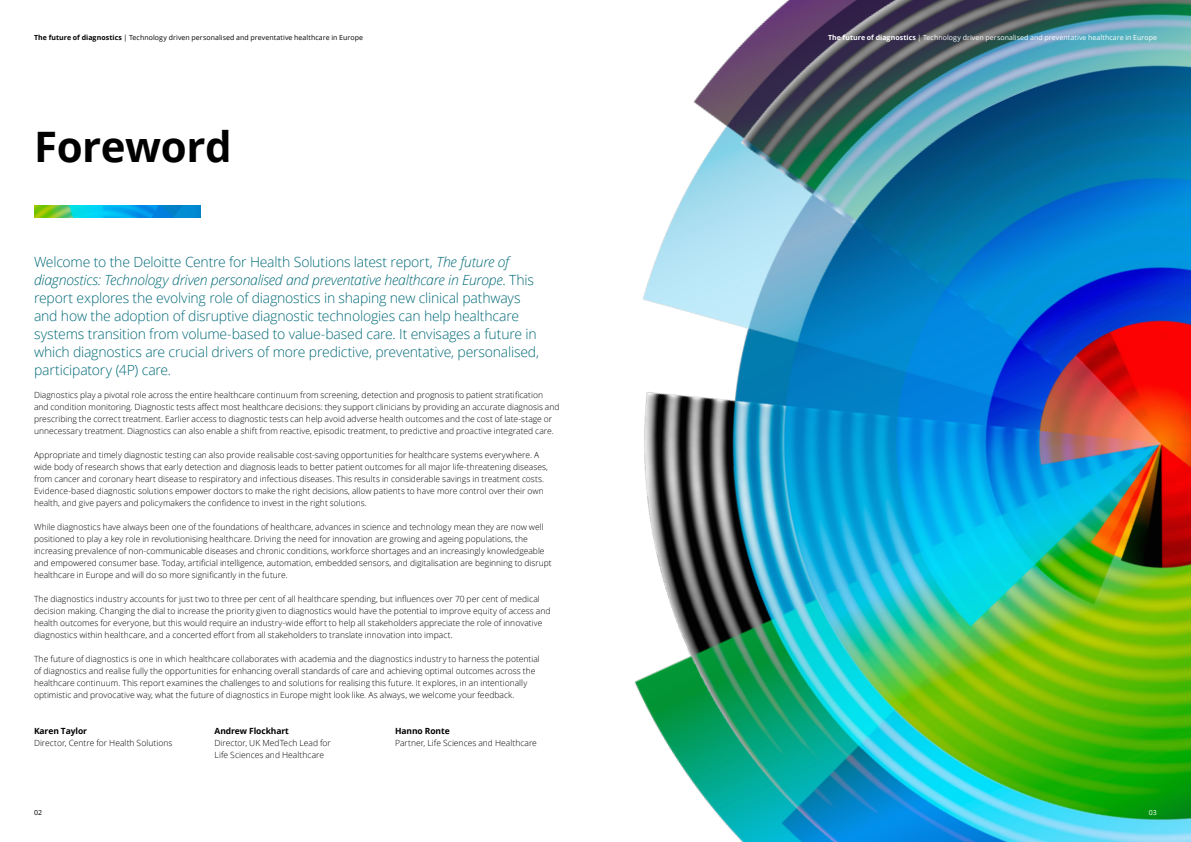
<style>
.page{position:relative;width:1191px;height:842px;background:#fff}
.page>*{position:absolute;margin:0;border:0;box-sizing:border-box;transform-origin:0 0}
.t1{font:700 42px "Open Sans";letter-spacing:-.01em;color:#000}
.t2{font:300 14px/18px "Open Sans";letter-spacing:-.015em;color:#006a78}
.t3{font:300 8.5px/12px "Open Sans";letter-spacing:.005em;color:#000}
.t4{font:700 8.5px "Open Sans";letter-spacing:-.01em;color:#000}
.t5{font:7px "Open Sans";letter-spacing:.01em;color:#000}
.t6{font:7px "Open Sans";letter-spacing:.01em;color:#fff}
.s1{font-weight:700}
.s2{font-style:italic}
</style>
<div class="page">
<img style="left:634px;top:0;width:557px;height:842px">
<img style="left:34px;top:206px;width:166px;height:12px">
<p class="t5" style="left:34px;top:32px;width:330px"><span class="s1">The future of diagnostics</span> | Technology driven personalised and preventative healthcare in Europe</p>
<p class="t6" style="left:828px;top:32px;width:330px"><span class="s1">The future of diagnostics</span> | Technology driven personalised and preventative healthcare in Europe</p>
<h1 class="t1" style="left:34px;top:117px;width:199px">Foreword</h1>
<p class="t2" style="left:34px;top:253px;width:506px">Welcome to the Deloitte Centre for Health Solutions latest report, <span class="s2">The future of diagnostics: Technology driven personalised and preventative healthcare in Europe</span>. This report explores the evolving role of diagnostics in shaping new clinical pathways and how the adoption of disruptive diagnostic technologies can help healthcare systems transition from volume-based to value-based care. It envisages a future in which diagnostics are crucial drivers of more predictive, preventative, personalised, participatory (4P) care.</p>
<p class="t3" style="left:34px;top:388px;width:527px">Diagnostics play a pivotal role across the entire healthcare continuum from screening, detection and prognosis to patient stratification and condition monitoring. Diagnostic tests affect most healthcare decisions: they support clinicians by providing an accurate diagnosis and prescribing the correct treatment. Earlier access to diagnostic tests can help avoid adverse health outcomes and the cost of late-stage or unnecessary treatment. Diagnostics can also enable a shift from reactive, episodic treatment, to predictive and proactive integrated care.</p>
<p class="t3" style="left:34px;top:448px;width:515px">Appropriate and timely diagnostic testing can also provide realisable cost-saving opportunities for healthcare systems everywhere. A wide body of research shows that early detection and diagnosis leads to better patient outcomes for all major life-threatening diseases, from cancer and coronary heart disease to respiratory and infectious diseases. This results in considerable savings in treatment costs.<br>Evidence-based diagnostic solutions empower doctors to make the right decisions, allow patients to have more control over their own health, and give payers and policymakers the confidence to invest in the right solutions.</p>
<p class="t3" style="left:34px;top:520px;width:519px">While diagnostics have always been one of the foundations of healthcare, advances in science and technology mean they are now well positioned to play a key role in revolutionising healthcare. Driving the need for innovation are growing and ageing populations, the increasing prevalence of non-communicable diseases and chronic conditions, workforce shortages and an increasingly knowledgeable and empowered consumer base. Today, artificial intelligence, automation, embedded sensors, and digitalisation are beginning to disrupt healthcare in Europe and will do so more significantly in the future.</p>
<p class="t3" style="left:34px;top:592px;width:518px">The diagnostics industry accounts for just two to three per cent of all healthcare spending, but influences over 70 per cent of medical decision making. Changing the dial to increase the priority given to diagnostics would have the potential to improve equity of access and health outcomes for everyone, but this would require an industry-wide effort to help all stakeholders appreciate the role of innovative diagnostics within healthcare, and a concerted effort from all stakeholders to translate innovation into impact.</p>
<p class="t3" style="left:34px;top:653px;width:507px">The future of diagnostics is one in which healthcare collaborates with academia and the diagnostics industry to harness the potential of diagnostics and realise fully the opportunities for enhancing overall standards of care and achieving optimal outcomes across the healthcare continuum. This report examines the challenges to and solutions for realising this future. It explores, in an intentionally optimistic and provocative way, what the future of diagnostics in Europe might look like. As always, we welcome your feedback.</p>
<p class="t4" style="left:34px;top:725px;width:55px">Karen Taylor</p>
<p class="t3" style="left:34px;top:737px;width:140px">Director, Centre for Health Solutions</p>
<p class="t4" style="left:214px;top:725px;width:76px">Andrew Flockhart</p>
<p class="t3" style="left:214px;top:737px;width:118px">Director, UK MedTech Lead for<br>Life Sciences and Healthcare</p>
<p class="t4" style="left:395px;top:725px;width:56px">Hanno Ronte</p>
<p class="t3" style="left:395px;top:737px;width:143px">Partner, Life Sciences and Healthcare</p>
<p class="t5" style="left:34px;top:807px;width:10px">02</p>
<p class="t6" style="left:1148px;top:807px;width:10px">03</p>
</div>
